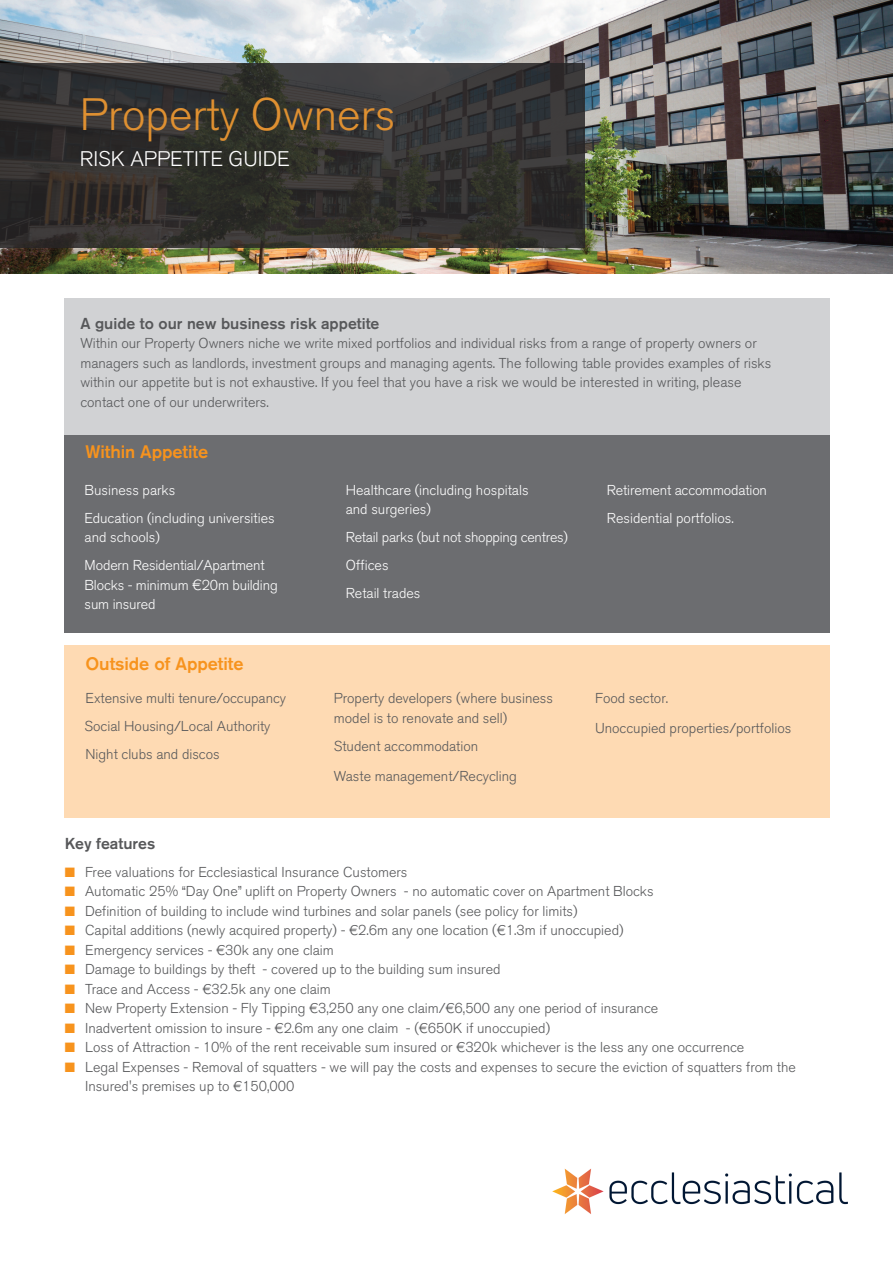
<style>
.page{position:relative;width:893px;height:1263px;background:#fff}
.page>*{position:absolute;margin:0;border:0;box-sizing:border-box;transform-origin:0 0}
.t1{font:300 45px "Akzidenz Grotesk BQ";color:#df9031}
.t2{font:300 21px "Akzidenz Grotesk BQ";color:#fff}
.t3{font:500 18px "Akzidenz Grotesk BQ";letter-spacing:-.005em;color:#f7931d}
.t4{font:500 15.75px "Akzidenz Grotesk BQ";color:#57585a}
.t5{font:300 14.25px/19.5px "Akzidenz Grotesk BQ";color:#57585a}
.t6{font:300 14.25px/28px "Akzidenz Grotesk BQ";color:#fff}
.s1{font-size:15px}
.s2{color:#f7931d}
</style>
<div class="page">
<img style="left:0;top:0;width:893px;height:274px">
<div style="left:64px;top:469px;width:766px;height:164px;background:#6c6d70"></div>
<div style="left:64px;top:435px;width:766px;height:34px;background:#6c6d70"></div>
<div style="left:64px;top:678px;width:766px;height:140px;background:#fedab3"></div>
<div style="left:64px;top:645px;width:766px;height:34px;background:#fedab3"></div>
<div style="left:64px;top:298px;width:765px;height:137px;background:#d1d2d4"></div>
<img style="left:552px;top:1168px;width:296px;height:46px">
<div style="left:0;top:64px;width:585px;height:184px;background:#272526;opacity:.85"></div>
<h1 class="t1" style="left:80px;top:89px;width:317px">Property Owners</h1>
<h2 class="t2" style="left:80px;top:147px;width:211px">RISK APPETITE GUIDE</h2>
<p class="t4" style="left:80px;top:318px;width:301px">A guide to our new business risk appetite</p>
<p class="t5" style="left:80px;top:334px;width:692px">Within our Property Owners niche we write mixed portfolios and individual risks from a range of property owners or managers such as landlords, investment groups and managing agents. The following table provides examples of risks within our appetite but is not exhaustive. If you feel that you have a risk we would be interested in writing, please contact one of our underwriters.</p>
<p class="t3" style="left:85px;top:445px;width:124px">Within Appetite</p>
<p class="t6" style="left:85px;top:476px;width:192px">Business parks<br>Education (including universities</p>
<p class="t6" style="left:85px;top:523px;width:182px">and schools)<br>Modern Residential/Apartment</p>
<p class="t6" style="left:85px;top:575px;width:195px;line-height:19.5px">Blocks - minimum <span class="s1">€</span>20m building sum insured</p>
<p class="t3" style="left:85px;top:657px;width:159px">Outside of Appetite</p>
<p class="t6" style="left:346px;top:480px;width:184px;line-height:19.5px">Healthcare (including hospitals and surgeries)</p>
<p class="t6" style="left:346px;top:523px;width:224px">Retail parks (but not shopping centres)<br>Offices<br>Retail trades</p>
<p class="t5" style="left:85px;top:685px;width:203px;line-height:28px">Extensive multi tenure/occupancy<br>Social Housing/Local Authority<br>Night clubs and discos</p>
<p class="t5" style="left:334px;top:689px;width:221px">Property developers (where business model is to renovate and sell)</p>
<p class="t5" style="left:334px;top:731px;width:185px;line-height:30.2px">Student accommodation<br>Waste management/Recycling</p>
<p class="t6" style="left:607px;top:476px;width:162px">Retirement accommodation<br>Residential portfolios.</p>
<p class="t5" style="left:595px;top:684px;width:198px;line-height:30.2px">Food sector.<br>Unoccupied properties/portfolios</p>
<p class="t4" style="left:65px;top:838px;width:92px">Key features</p>
<p class="t5" style="left:65px;top:862px;width:344px"><span class="s2">■</span> Free valuations for Ecclesiastical Insurance Customers</p>
<p class="t5" style="left:65px;top:882px;width:590px"><span class="s2">■</span> Automatic 25% “Day One” uplift on Property Owners - no automatic cover on Apartment Blocks</p>
<p class="t5" style="left:65px;top:901px;width:514px"><span class="s2">■</span> Definition of building to include wind turbines and solar panels (see policy for limits)</p>
<p class="t5" style="left:65px;top:921px;width:560px"><span class="s2">■</span> Capital additions (newly acquired property) - €2.6m any one location (€1.3m if unoccupied)</p>
<p class="t5" style="left:65px;top:940px;width:271px"><span class="s2">■</span> Emergency services - €30k any one claim</p>
<p class="t5" style="left:65px;top:960px;width:437px"><span class="s2">■</span> Damage to buildings by theft - covered up to the building sum insured</p>
<p class="t5" style="left:65px;top:979px;width:268px"><span class="s2">■</span> Trace and Access - €32.5k any one claim</p>
<p class="t5" style="left:65px;top:999px;width:595px"><span class="s2">■</span> New Property Extension - Fly Tipping €3,250 any one claim/€6,500 any one period of insurance</p>
<p class="t5" style="left:65px;top:1018px;width:487px"><span class="s2">■</span> Inadvertent omission to insure - €2.6m any one claim - (€650K if unoccupied)</p>
<p class="t5" style="left:65px;top:1038px;width:681px"><span class="s2">■</span> Loss of Attraction - 10% of the rent receivable sum insured or €320k whichever is the less any one occurrence</p>
<p class="t5" style="left:85px;top:1057px;width:712px;text-indent:-20px"><span class="s2">■</span> Legal Expenses - Removal of squatters - we will pay the costs and expenses to secure the eviction of squatters from the<br>Insured's premises up to €150,000</p>
</div>
